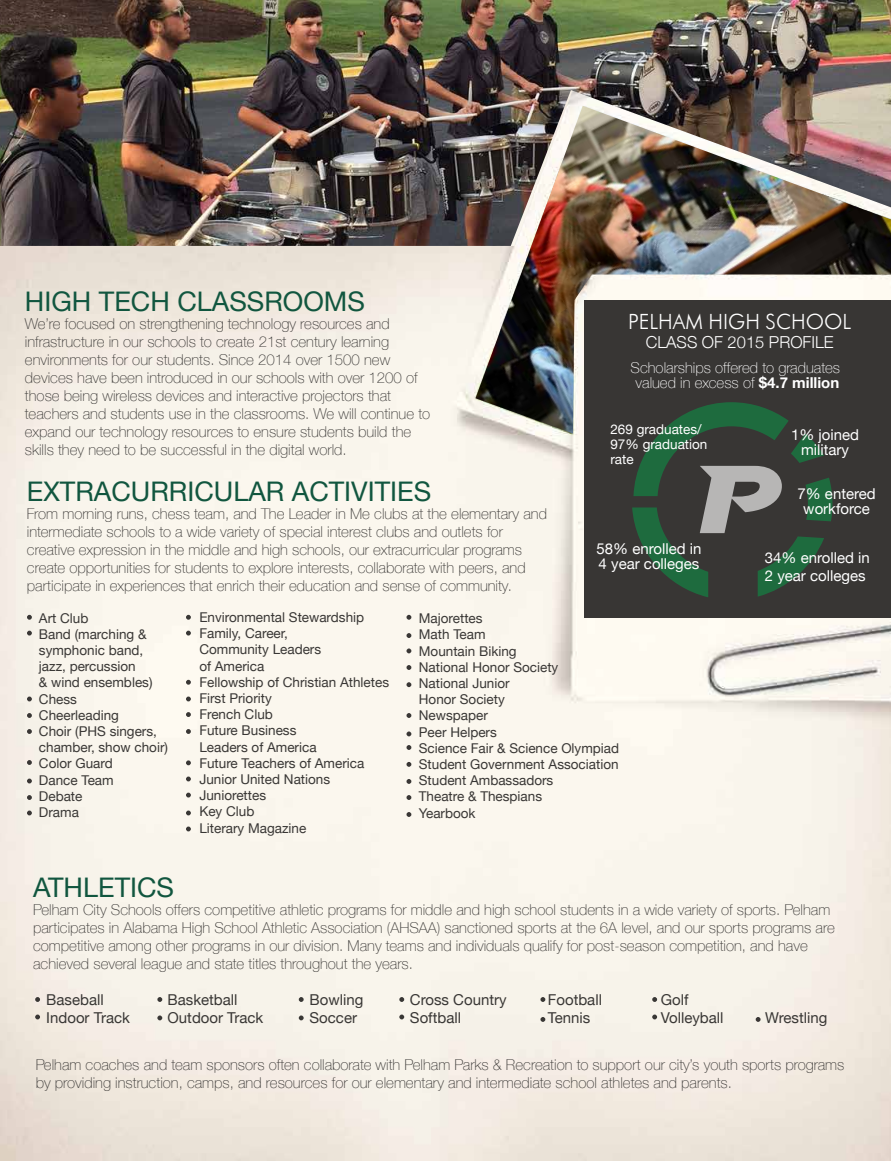
<style>
.page{position:relative;width:891px;height:1161px;background:#fff}
.page>*{position:absolute;margin:0;border:0;box-sizing:border-box;transform-origin:0 0}
.t1{font:27px "Helvetica Neue";color:#11563f}
.t2{font:21px "Futuri Light Regular SWFTE";color:#fff}
.t3{font:300 16.5px "Helvetica Neue";color:#fff}
.t4{font:100 15px/18px "Helvetica Neue";color:#393735}
.t5{font:15px "Helvetica Neue";color:#393735}
.t6{font:15px/15px "Helvetica Neue";color:#fff}
.t7{font:100 15px/15px "Helvetica Neue";color:#fff;text-align:center}
.t8{font:13.5px/16.2px "Helvetica Neue";color:#393735}
.t9{font:13.5px/15px "Helvetica Neue";color:#fff}
.s1{font-weight:700}
</style>
<div class="page">
<img style="left:0;top:246px;width:891px;height:915px">
<div style="left:585px;top:300px;width:306px;height:317px;background:#383634"></div>
<img style="left:0;top:0;width:891px;height:246px">
<svg style="left:27px;top:615px;width:5px;height:5px"></svg>
<svg style="left:186px;top:615px;width:5px;height:5px"></svg>
<svg style="left:407px;top:615px;width:4px;height:5px"></svg>
<svg style="left:407px;top:633px;width:4px;height:5px"></svg>
<svg style="left:407px;top:649px;width:4px;height:4px"></svg>
<svg style="left:407px;top:665px;width:4px;height:5px"></svg>
<svg style="left:407px;top:682px;width:4px;height:5px"></svg>
<svg style="left:407px;top:713px;width:4px;height:5px"></svg>
<svg style="left:407px;top:732px;width:4px;height:4px"></svg>
<svg style="left:407px;top:745px;width:4px;height:5px"></svg>
<svg style="left:407px;top:762px;width:4px;height:5px"></svg>
<svg style="left:407px;top:779px;width:4px;height:5px"></svg>
<svg style="left:407px;top:795px;width:4px;height:5px"></svg>
<svg style="left:407px;top:812px;width:4px;height:5px"></svg>
<svg style="left:35px;top:997px;width:5px;height:5px"></svg>
<svg style="left:157px;top:997px;width:5px;height:5px"></svg>
<svg style="left:299px;top:997px;width:5px;height:5px"></svg>
<svg style="left:399px;top:997px;width:5px;height:5px"></svg>
<svg style="left:540px;top:997px;width:5px;height:5px"></svg>
<svg style="left:652px;top:997px;width:5px;height:5px"></svg>
<svg style="left:652px;top:1015px;width:5px;height:4px"></svg>
<svg style="left:756px;top:1017px;width:5px;height:5px"></svg>
<svg style="left:540px;top:1017px;width:5px;height:5px"></svg>
<svg style="left:399px;top:1015px;width:5px;height:4px"></svg>
<svg style="left:299px;top:1016px;width:5px;height:4px"></svg>
<svg style="left:157px;top:1016px;width:5px;height:4px"></svg>
<svg style="left:35px;top:1015px;width:5px;height:4px"></svg>
<svg style="left:186px;top:631px;width:5px;height:5px"></svg>
<svg style="left:186px;top:680px;width:5px;height:5px"></svg>
<svg style="left:186px;top:697px;width:5px;height:4px"></svg>
<svg style="left:186px;top:712px;width:5px;height:5px"></svg>
<svg style="left:186px;top:729px;width:5px;height:5px"></svg>
<svg style="left:186px;top:760px;width:5px;height:5px"></svg>
<svg style="left:186px;top:777px;width:5px;height:4px"></svg>
<svg style="left:186px;top:793px;width:5px;height:5px"></svg>
<svg style="left:186px;top:811px;width:5px;height:4px"></svg>
<svg style="left:186px;top:827px;width:5px;height:4px"></svg>
<svg style="left:27px;top:631px;width:5px;height:5px"></svg>
<svg style="left:27px;top:697px;width:5px;height:4px"></svg>
<svg style="left:27px;top:713px;width:5px;height:5px"></svg>
<svg style="left:27px;top:729px;width:5px;height:5px"></svg>
<svg style="left:27px;top:760px;width:5px;height:5px"></svg>
<svg style="left:27px;top:779px;width:5px;height:4px"></svg>
<svg style="left:27px;top:795px;width:5px;height:5px"></svg>
<svg style="left:27px;top:811px;width:5px;height:4px"></svg>
<svg style="left:632px;top:434px;width:200px;height:163px"></svg>
<img style="left:476px;top:106px;width:415px;height:328px">
<h1 class="t1" style="left:25px;top:282px;width:342px">HIGH TECH CLASSROOMS</h1>
<p class="t4" style="left:25px;top:314px;width:407px">We’re focused on strengthening technology resources and infrastructure in our schools to create 21st century learning environments for our students. Since 2014 over 1500 new devices have been introduced in our schools with over 1200 of those being wireless devices and interactive projectors that teachers and students use in the classrooms. We will continue to expand our technology resources to ensure students build the skills they need to be successful in the digital world.</p>
<h2 class="t2" style="left:628px;top:308px;width:224px">PELHAM HIGH SCHOOL</h2>
<p class="t3" style="left:646px;top:329px;width:190px">CLASS OF 2015 PROFILE</p>
<p class="t7" style="left:631px;top:360px;width:211px">Scholarships offered to graduates valued in excess of <span class="s1">$4.7 million</span></p>
<p class="t6" style="left:791px;top:428px;width:70px;text-align:center">1% joined military</p>
<p class="t6" style="left:797px;top:488px;width:80px;text-align:center">7% entered workforce</p>
<p class="t6" style="left:597px;top:542px;width:107px">58% enrolled in<br>4 year colleges</p>
<p class="t9" style="left:610px;top:422px;width:99px">269 graduates/<br>97% graduation rate</p>
<h1 class="t1" style="left:27px;top:472px;width:406px">EXTRACURRICULAR ACTIVITIES</h1>
<p class="t4" style="left:27px;top:504px;width:522px">From morning runs, chess team, and The Leader in Me clubs at the elementary and intermediate schools to a wide variety of special interest clubs and outlets for creative expression in the middle and high schools, our extracurricular programs create opportunities for students to explore interests, collaborate with peers, and participate in experiences that enrich their education and sense of community.</p>
<p class="t8" style="left:39px;top:610px;width:131px">Art Club<br>Band (marching &amp; symphonic band, jazz, percussion<br>&amp; wind ensembles)<br>Chess<br>Cheerleading<br>Choir (PHS singers, chamber, show choir)<br>Color Guard<br>Dance Team<br>Debate<br>Drama</p>
<p class="t8" style="left:199px;top:610px;width:191px">Environmental Stewardship<br>Family, Career,<br>Community Leaders<br>of America<br>Fellowship of Christian Athletes<br>First Priority<br>French Club<br>Future Business<br>Leaders of America<br>Future Teachers of America<br>Junior United Nations<br>Juniorettes<br>Key Club<br>Literary Magazine</p>
<p class="t8" style="left:419px;top:611px;width:202px">Majorettes<br>Math Team<br>Mountain Biking<br>National Honor Society<br>National Junior<br>Honor Society<br>Newspaper<br>Peer Helpers<br>Science Fair &amp; Science Olympiad<br>Student Government Association<br>Student Ambassadors<br>Theatre &amp; Thespians<br>Yearbook</p>
<p class="t6" style="left:765px;top:549px;width:107px;line-height:18px">34% enrolled in<br>2 year colleges</p>
<h1 class="t1" style="left:33px;top:868px;width:142px">ATHLETICS</h1>
<p class="t4" style="left:33px;top:900px;width:803px">Pelham City Schools offers competitive athletic programs for middle and high school students in a wide variety of sports. Pelham participates in Alabama High School Athletic Association (AHSAA) sanctioned sports at the 6A level, and our sports programs are competitive among other programs in our division. Many teams and individuals qualify for post-season competition, and have achieved several league and state titles throughout the years.</p>
<p class="t5" style="left:46px;top:989px;width:59px">Baseball</p>
<p class="t5" style="left:168px;top:989px;width:72px">Basketball</p>
<p class="t5" style="left:310px;top:989px;width:55px">Bowling</p>
<p class="t5" style="left:410px;top:989px;width:98px">Cross Country</p>
<p class="t5" style="left:548px;top:989px;width:56px">Football</p>
<p class="t5" style="left:661px;top:989px;width:29px">Golf</p>
<p class="t5" style="left:46px;top:1007px;width:85px">Indoor Track</p>
<p class="t5" style="left:168px;top:1007px;width:97px">Outdoor Track</p>
<p class="t5" style="left:310px;top:1007px;width:49px">Soccer</p>
<p class="t5" style="left:410px;top:1007px;width:53px">Softball</p>
<p class="t5" style="left:548px;top:1007px;width:44px">Tennis</p>
<p class="t5" style="left:661px;top:1007px;width:64px">Volleyball</p>
<p class="t5" style="left:765px;top:1007px;width:64px">Wrestling</p>
<p class="t4" style="left:36px;top:1055px;width:810px">Pelham coaches and team sponsors often collaborate with Pelham Parks &amp; Recreation to support our city’s youth sports programs by providing instruction, camps, and resources for our elementary and intermediate school athletes and parents.</p>
</div>
